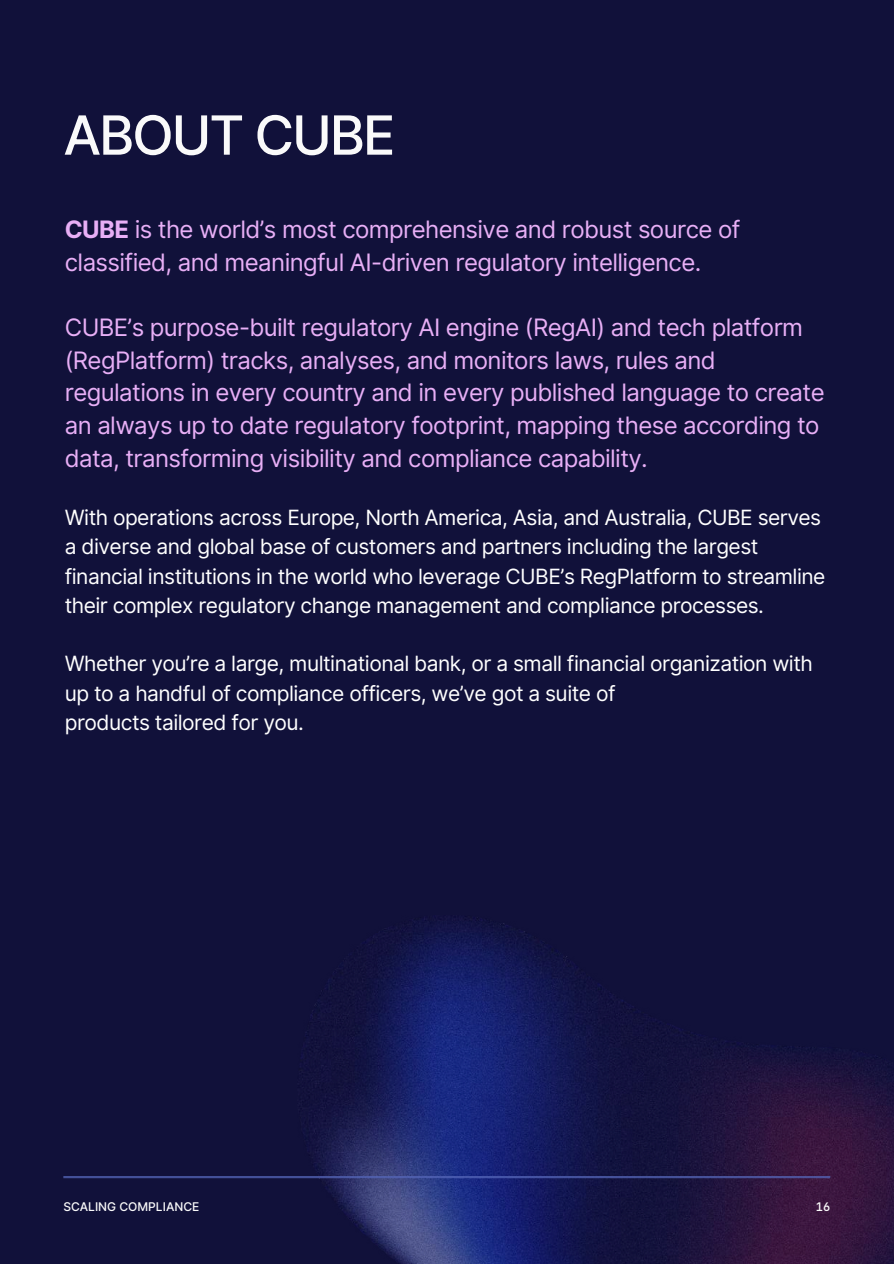
<style>
.page{position:relative;width:894px;height:1264px;background:#fff}
.page>*{position:absolute;margin:0;border:0;box-sizing:border-box;transform-origin:0 0}
.t1{font:500 54px "Inter";letter-spacing:-.04em;color:#fafafa}
.t2{font:24px/32.7px "Inter";letter-spacing:-.025em;color:#e8aff6}
.t3{font:21px/29.2px "Inter";letter-spacing:-.025em;color:#fff}
.t4{font:500 12px "Inter";color:#fafafa}
.t5{font:500 12px "Jet Brains Mono";color:#fafafa}
.s1{font-weight:700}
</style>
<div class="page">
<div style="left:0;top:0;width:893px;height:1263px;background:#11113a"></div>
<img style="left:298px;top:917px;width:595px;height:346px">
<hr style="left:63px;top:1175px;width:767px;height:3px;background:#5566b8">
<h1 class="t1" style="left:63px;top:102px;width:333px">ABOUT CUBE</h1>
<p class="t2" style="left:65px;top:213px;width:677px"><span class="s1">CUBE</span> is the world’s most comprehensive and robust source of classified, and meaningful AI-driven regulatory intelligence.</p>
<p class="t2" style="left:65px;top:311px;width:761px">CUBE’s purpose-built regulatory AI engine (RegAI) and tech platform (RegPlatform) tracks, analyses, and monitors laws, rules and regulations in every country and in every published language to create an always up to date regulatory footprint, mapping these according to data, transforming visibility and compliance capability.</p>
<p class="t3" style="left:65px;top:503px;width:762px">With operations across Europe, North America, Asia, and Australia, CUBE serves a diverse and global base of customers and partners including the largest financial institutions in the world who leverage CUBE’s RegPlatform to streamline their complex regulatory change management and compliance processes.</p>
<p class="t3" style="left:65px;top:649px;width:749px">Whether you’re a large, multinational bank, or a small financial organization with up to a handful of compliance officers, we’ve got a suite of<br>products tailored for you.</p>
<p class="t4" style="left:63px;top:1199px;width:137px">SCALING COMPLIANCE</p>
<p class="t5" style="left:815px;top:1198px;width:16px">16</p>
</div>
